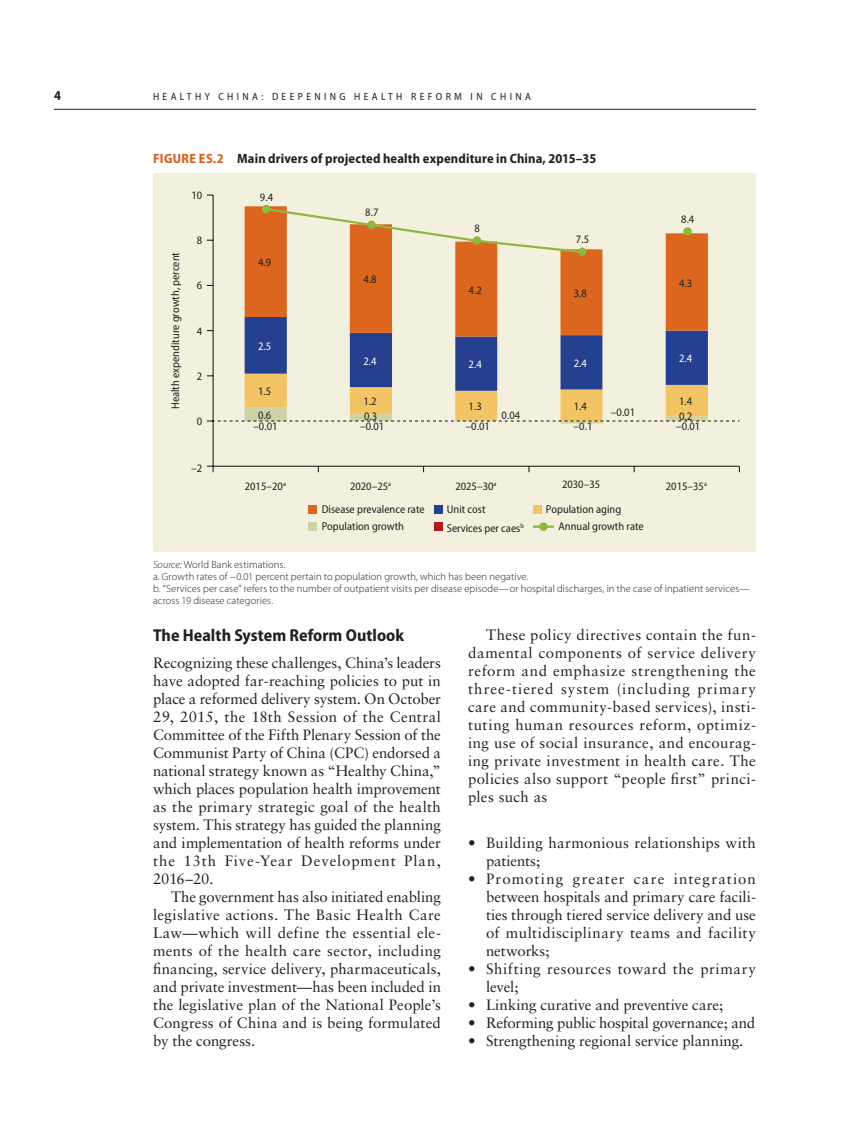
<style>
.page{position:relative;width:864px;height:1134px;background:#fff}
.page>*{position:absolute;margin:0;border:0;box-sizing:border-box;transform-origin:0 0}
.t1{font:700 semi-condensed 17.25px "Myriad Pro";color:#231f20}
.t2{font:15px/18px "Sabon";letter-spacing:.015em;color:#231f20;text-align:justify}
.t3{font:15px/18px "Sabon";letter-spacing:.04em;color:#231f20}
.t4{font:15px "Sabon";letter-spacing:-.02em;color:#231f20}
.t5{font:15px "Sabon";letter-spacing:-.005em;color:#231f20}
.t6{font:700 semi-condensed 13.5px "Myriad Pro";letter-spacing:.01em;color:#231f20}
.t7{font:semi-condensed 11.4px "Myriad Pro";color:#231f20}
.t8{font:semi-condensed 11.4px "Myriad Pro";color:#fff}
.t9{font:300 10.5px/12px "Myriad Pro";letter-spacing:.01em;color:#231f20}
.t10{font:semi-condensed 10.5px "Myriad Pro";letter-spacing:.32em;color:#231f20}
.s1{color:#dc5c1e}
.s2{font-style:italic}
</style>
<div class="page">
<hr style="left:54px;top:109px;width:702px;height:1px;background:#231f20">
<div style="left:153px;top:173px;width:603px;height:378px;background:#f3f1de"></div>
<svg style="left:245px;top:206px;width:463px;height:111px"></svg>
<hr style="left:213px;top:195px;width:1px;height:271px;background:#231f20">
<svg style="left:207px;top:194px;width:6px;height:2px"></svg>
<hr style="left:213px;top:466px;width:526px;height:1px;background:#231f20">
<svg style="left:207px;top:317px;width:532px;height:107px"></svg>
<svg style="left:528px;top:466px;width:2px;height:6px"></svg>
<svg style="left:207px;top:466px;width:7px;height:6px"></svg>
<svg style="left:264px;top:207px;width:321px;height:48px"></svg>
<div style="left:262px;top:205px;width:9px;height:8px;background:#90b73e;border-radius:50%"></div>
<div style="left:367px;top:221px;width:9px;height:8px;background:#90b73e;border-radius:50%"></div>
<div style="left:473px;top:236px;width:8px;height:9px;background:#90b73e;border-radius:50%"></div>
<div style="left:578px;top:247px;width:8px;height:9px;background:#90b73e;border-radius:50%"></div>
<div style="left:683px;top:227px;width:9px;height:9px;background:#90b73e;border-radius:50%"></div>
<div style="left:539px;top:522px;width:9px;height:9px;background:#90b73e;border-radius:50%"></div>
<hr style="left:533px;top:526px;width:21px;height:2px;background:#90b73e">
<div style="left:309px;top:506px;width:8px;height:8px;background:#dd661e"></div>
<div style="left:434px;top:506px;width:8px;height:8px;background:#25408f"></div>
<div style="left:533px;top:506px;width:8px;height:8px;background:#f2c463"></div>
<div style="left:309px;top:522px;width:8px;height:9px;background:#cfd2a6"></div>
<div style="left:434px;top:522px;width:8px;height:9px;background:#b5181e"></div>
<p class="t6" style="left:54px;top:87px;width:8px">4</p>
<p class="t10" style="left:153px;top:90px;width:379px">HEALTHY CHINA: DEEPENING HEALTH REFORM IN CHINA</p>
<p class="t6" style="left:153px;top:150px;width:445px"><span class="s1">FIGURE ES.2</span> Main drivers of projected health expenditure in China, 2015–35</p>
<p class="t7" style="left:191px;top:188px;width:12px">10</p>
<p class="t7" style="left:168px;top:409px;width:159px;rotate:-90deg">Health expenditure growth, percent</p>
<p class="t7" style="left:197px;top:233px;width:7px">8</p>
<p class="t7" style="left:197px;top:279px;width:7px">6</p>
<p class="t7" style="left:197px;top:324px;width:7px">4</p>
<p class="t7" style="left:197px;top:369px;width:7px">2</p>
<p class="t7" style="left:197px;top:414px;width:7px">0</p>
<p class="t7" style="left:191px;top:462px;width:13px">–2</p>
<p class="t7" style="left:260px;top:191px;width:15px">9.4</p>
<p class="t7" style="left:258px;top:256px;width:15px">4.9</p>
<p class="t8" style="left:258px;top:339px;width:15px">2.5</p>
<p class="t7" style="left:258px;top:384px;width:15px">1.5</p>
<p class="t7" style="left:365px;top:205px;width:15px">8.7</p>
<p class="t7" style="left:363px;top:272px;width:15px">4.8</p>
<p class="t7" style="left:474px;top:221px;width:7px">8</p>
<p class="t7" style="left:576px;top:232px;width:15px">7.5</p>
<p class="t7" style="left:469px;top:283px;width:15px">4.2</p>
<p class="t7" style="left:574px;top:286px;width:15px">3.8</p>
<p class="t8" style="left:363px;top:354px;width:15px">2.4</p>
<p class="t8" style="left:469px;top:358px;width:15px">2.4</p>
<p class="t8" style="left:574px;top:356px;width:15px">2.4</p>
<p class="t7" style="left:363px;top:395px;width:15px">1.2</p>
<p class="t7" style="left:469px;top:399px;width:15px">1.3</p>
<p class="t7" style="left:574px;top:399px;width:15px">1.4</p>
<p class="t7" style="left:258px;top:408px;width:15px">0.6</p>
<p class="t7" style="left:364px;top:409px;width:15px">0.3</p>
<p class="t7" style="left:502px;top:408px;width:20px">0.04</p>
<p class="t7" style="left:253px;top:420px;width:26px">–0.01</p>
<p class="t7" style="left:360px;top:420px;width:26px">–0.01</p>
<p class="t7" style="left:466px;top:420px;width:26px">–0.01</p>
<p class="t7" style="left:574px;top:420px;width:20px">–0.1</p>
<p class="t7" style="left:611px;top:405px;width:26px">–0.01</p>
<p class="t7" style="left:681px;top:212px;width:15px">8.4</p>
<p class="t7" style="left:679px;top:276px;width:15px">4.3</p>
<p class="t8" style="left:679px;top:352px;width:15px">2.4</p>
<p class="t7" style="left:679px;top:395px;width:15px">1.4</p>
<p class="t7" style="left:679px;top:409px;width:15px">0.2</p>
<p class="t7" style="left:676px;top:420px;width:26px">–0.01</p>
<p class="t7" style="left:245px;top:479px;width:43px">2015–20<sup>a</sup></p>
<p class="t7" style="left:350px;top:479px;width:43px">2020–25<sup>a</sup></p>
<p class="t7" style="left:455px;top:479px;width:43px">2025–30<sup>a</sup></p>
<p class="t7" style="left:562px;top:477px;width:40px">2030–35</p>
<p class="t7" style="left:666px;top:479px;width:43px">2015–35<sup>a</sup></p>
<p class="t7" style="left:322px;top:502px;width:105px">Disease prevalence rate</p>
<p class="t7" style="left:447px;top:502px;width:40px">Unit cost</p>
<p class="t7" style="left:546px;top:502px;width:77px">Population aging</p>
<p class="t7" style="left:322px;top:519px;width:84px">Population growth</p>
<p class="t7" style="left:447px;top:521px;width:78px">Services per caes<sup>b</sup></p>
<p class="t7" style="left:559px;top:519px;width:87px">Annual growth rate</p>
<p class="t9" style="left:153px;top:559px;width:598px"><span class="s2">Source:</span> World Bank estimations.<br>a. Growth rates of −0.01 percent pertain to population growth, which has been negative.<br>b. “Services per case” refers to the number of outpatient visits per disease episode—or hospital discharges, in the case of inpatient services— across 19 disease categories.</p>
<p class="t1" style="left:153px;top:624px;width:253px">The Health System Reform Outlook</p>
<p class="t2" style="left:153px;top:654px;width:290px">Recognizing these challenges, China’s leaders have adopted far-reaching policies to put in place a reformed delivery system. On October 29, 2015, the 18th Session of the Central Committee of the Fifth Plenary Session of the Communist Party of China (CPC) endorsed a national strategy known as “Healthy China,” which places population health improvement as the primary strategic goal of the health system. This strategy has guided the planning and implementation of health reforms under the 13th Five-Year Development Plan, 2016–20.</p>
<p class="t2" style="left:153px;top:888px;width:290px;text-indent:18px">The government has also initiated enabling legislative actions. The Basic Health Care Law—which will define the essential ele&shy;ments of the health care sector, including financing, service delivery, pharmaceuticals, and private investment—has been included in the legislative plan of the National People’s Congress of China and is being formulated by the congress.</p>
<p class="t2" style="left:468px;top:625px;width:289px;text-indent:18px">These policy directives contain the fun&shy;damental components of service delivery reform and emphasize strengthening the three-tiered system (including primary care and community-based services), insti&shy;tuting human resources reform, optimiz&shy;ing use of social insurance, and encourag&shy;ing private investment in health care. The policies also support “people first” princi&shy;ples such as</p>
<p class="t2" style="left:486px;top:834px;width:271px;text-indent:-18px">• Building harmonious relationships with patients;</p>
<p class="t2" style="left:486px;top:870px;width:271px;text-indent:-18px">• Promoting greater care integration between hospitals and primary care facili&shy;ties through tiered service delivery and use of multidisciplinary teams and facility networks;</p>
<p class="t3" style="left:486px;top:960px;width:271px;text-indent:-18px">• Shifting resources toward the primary level;</p>
<p class="t5" style="left:468px;top:996px;width:257px">• Linking curative and preventive care;</p>
<p class="t4" style="left:468px;top:1014px;width:289px">• Reforming public hospital governance; and</p>
<p class="t2" style="left:468px;top:1032px;width:277px">• Strengthening regional service planning.</p>
</div>
